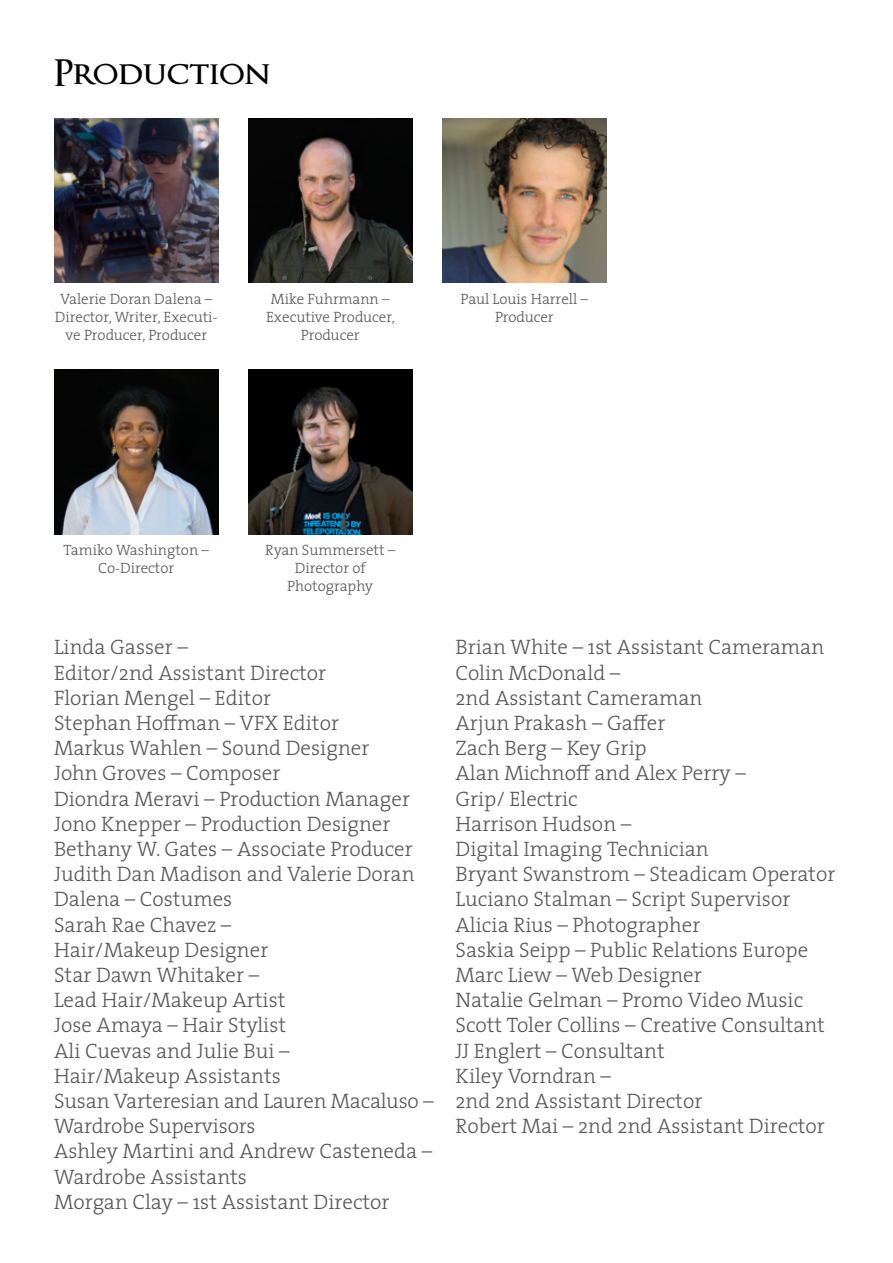
<style>
.page{position:relative;width:893px;height:1263px;background:#fff}
.page>*{position:absolute;margin:0;border:0;box-sizing:border-box;transform-origin:0 0}
.t1{font:600 36px "Optimus Princeps";color:#000}
.t2{font:300 21px/25.2px "The Serif";color:#565656}
.t3{font:300 15px/18px "The Serif";color:#565656;text-align:center}
</style>
<div class="page">
<img style="left:54px;top:118px;width:164px;height:164px">
<img style="left:54px;top:370px;width:164px;height:164px">
<img style="left:248px;top:118px;width:164px;height:164px">
<img style="left:248px;top:370px;width:164px;height:164px">
<img style="left:442px;top:118px;width:164px;height:164px">
<h1 class="t1" style="left:54px;top:54px;width:218px">Production</h1>
<p class="t3" style="left:55px;top:289px;width:164px">Valerie Doran Dalena –<br>Director, Writer, Executi&shy;ve Producer, Producer</p>
<p class="t3" style="left:266px;top:289px;width:130px">Mike Fuhrmann –<br>Executive Producer,<br>Producer</p>
<p class="t3" style="left:461px;top:289px;width:129px">Paul Louis Harrell –<br>Producer</p>
<p class="t3" style="left:63px;top:541px;width:147px">Tamiko Washington –<br>Co-Director</p>
<p class="t3" style="left:265px;top:541px;width:132px">Ryan Summersett –<br>Director of<br>Photography</p>
<p class="t2" style="left:54px;top:634px;width:381px">Linda Gasser –<br>Editor/2nd Assistant Director<br>Florian Mengel – Editor<br>Stephan Hoffman – VFX Editor<br>Markus Wahlen – Sound Designer<br>John Groves – Composer<br>Diondra Meravi – Production Manager<br>Jono Knepper – Production Designer<br>Bethany W. Gates – Associate Producer<br>Judith Dan Madison and Valerie Doran<br>Dalena – Costumes<br>Sarah Rae Chavez –<br>Hair/Makeup Designer<br>Star Dawn Whitaker –<br>Lead Hair/Makeup Artist<br>Jose Amaya – Hair Stylist<br>Ali Cuevas and Julie Bui –<br>Hair/Makeup Assistants<br>Susan Varteresian and Lauren Macaluso –<br>Wardrobe Supervisors<br>Ashley Martini and Andrew Casteneda –<br>Wardrobe Assistants<br>Morgan Clay – 1st Assistant Director</p>
<p class="t2" style="left:455px;top:634px;width:381px">Brian White – 1st Assistant Cameraman<br>Colin McDonald –<br>2nd Assistant Cameraman<br>Arjun Prakash – Gaffer<br>Zach Berg – Key Grip<br>Alan Michnoff and Alex Perry –<br>Grip/ Electric<br>Harrison Hudson –<br>Digital Imaging Technician<br>Bryant Swanstrom – Steadicam Operator<br>Luciano Stalman – Script Supervisor<br>Alicia Rius – Photographer<br>Saskia Seipp – Public Relations Europe<br>Marc Liew – Web Designer<br>Natalie Gelman – Promo Video Music<br>Scott Toler Collins – Creative Consultant<br>JJ Englert – Consultant<br>Kiley Vorndran –<br>2nd 2nd Assistant Director<br>Robert Mai – 2nd 2nd Assistant Director</p>
</div>
